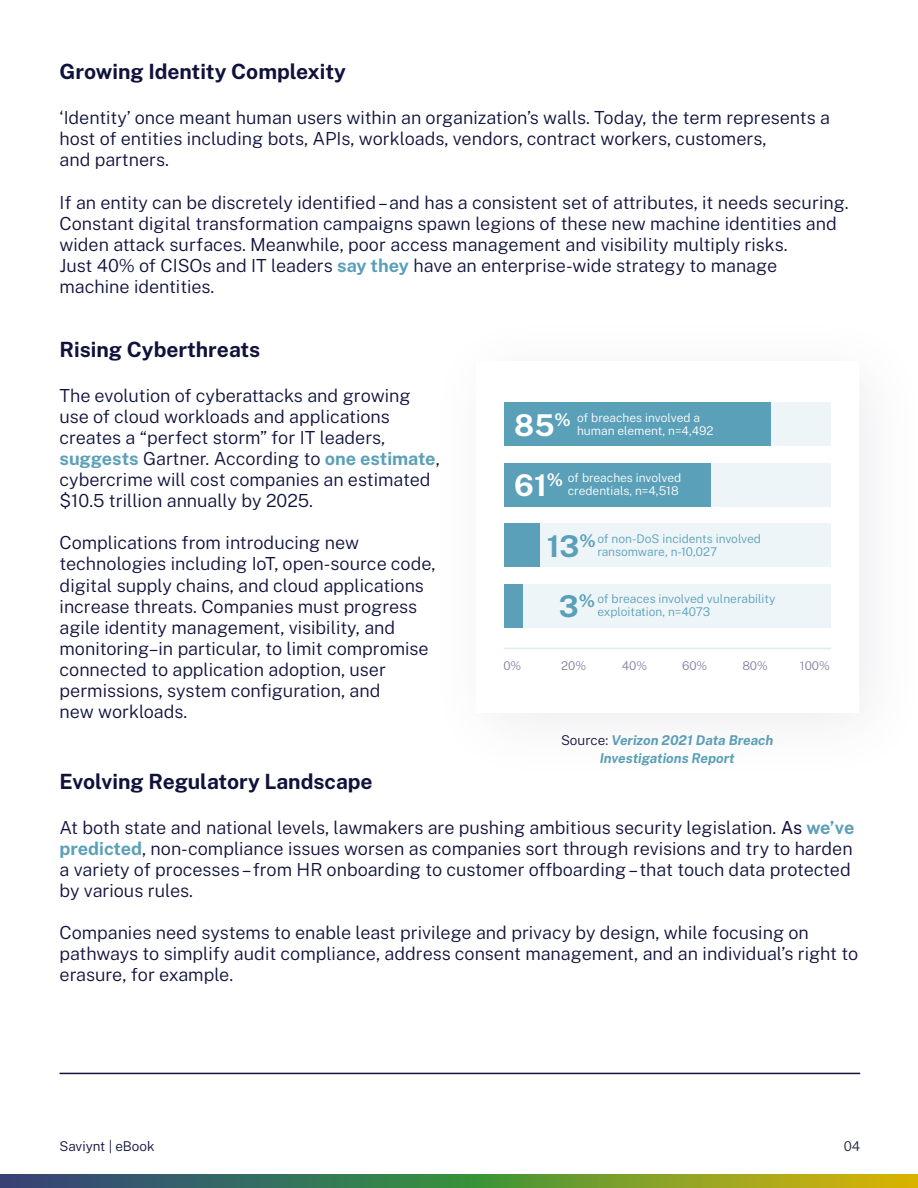
<style>
.page{position:relative;width:918px;height:1188px;background:#fff}
.page>*{position:absolute;margin:0;border:0;box-sizing:border-box;transform-origin:0 0}
.t1{font:700 30px "Public Sans";color:#5aa0b9}
.t2{font:700 30px "Public Sans";color:#fff}
.t3{font:700 21px "Public Sans";color:#10123c}
.t4{font:300 18px/21px "Public Sans";color:#10123c}
.t5{font:italic 700 13.5px/18px "Public Sans";color:#5aa0b9;text-align:center}
.t6{font:300 13.5px "Public Sans";color:#10123c}
.t7{font:300 13.5px "Public Sans";color:#21283e}
.t8{font:300 12px/13.5px "Public Sans";color:#5aa0b9}
.t9{font:300 12px/13.5px "Public Sans";color:#fff}
.t10{font:300 12px "Public Sans";letter-spacing:-.005em;color:#81819f}
.s1{font-weight:700;color:#5aa0b9}
.s2{font-weight:700;font-size:30px}
.s3{font-weight:700;font-size:17.55px}
.s4{font-weight:300;font-style:normal;color:#10123c}
.s5{font-weight:400}
</style>
<div class="page">
<hr style="left:60px;top:1073px;width:800px;height:1px;background:#10123c">
<svg style="left:0;top:1174px;width:918px;height:14px;background:#628641"></svg>
<div style="left:504px;top:524px;width:327px;height:43px;background:#eef5f8"></div>
<div style="left:504px;top:463px;width:327px;height:44px;background:#eef5f8"></div>
<div style="left:504px;top:402px;width:327px;height:44px;background:#eef5f8"></div>
<div style="left:504px;top:402px;width:267px;height:44px;background:#5aa0b9"></div>
<div style="left:504px;top:463px;width:206px;height:44px;background:#5aa0b9"></div>
<div style="left:504px;top:524px;width:36px;height:43px;background:#5aa0b9"></div>
<div style="left:504px;top:584px;width:327px;height:44px;background:#eef5f8"></div>
<hr style="left:504px;top:648px;width:327px;height:1px;background:#deecf1">
<div style="left:504px;top:584px;width:19px;height:44px;background:#5aa0b9"></div>
<p class="t3" style="left:60px;top:56px;width:288px">Growing Identity Complexity</p>
<p class="t4" style="left:60px;top:107px;width:772px">‘Identity’ once meant human users within an organization’s walls. Today, the term represents a host of entities including bots, APIs, workloads, vendors, contract workers, customers,<br>and partners.</p>
<p class="t4" style="left:60px;top:191px;width:791px">If an entity can be discretely identified – and has a consistent set of attributes, it needs securing.<br>Constant digital transformation campaigns spawn legions of these new machine identities and widen attack surfaces. Meanwhile, poor access management and visibility multiply risks.<br>Just 40% of CISOs and IT leaders <span class="s1">say they</span> have an enterprise-wide strategy to manage machine identities.</p>
<p class="t3" style="left:60px;top:334px;width:202px">Rising Cyberthreats</p>
<p class="t4" style="left:60px;top:385px;width:382px">The evolution of cyberattacks and growing use of cloud workloads and applications creates a “perfect storm” for IT leaders, <span class="s1">suggests</span> Gartner. According to <span class="s1">one estimate</span>, cybercrime will cost companies an estimated $10.5 trillion annually by 2025.</p>
<p class="t4" style="left:60px;top:532px;width:378px">Complications from introducing new technologies including IoT, open-source code, digital supply chains, and cloud applications increase threats. Companies must progress agile identity management, visibility, and monitoring–in particular, to limit compromise connected to application adoption, user permissions, system configuration, and<br>new workloads.</p>
<p class="t9" style="left:577px;top:410px;width:138px;text-indent:-63px"><span class="s2">85</span><span class="s3">%</span> of breaches involved a human element, n=4,492</p>
<p class="t9" style="left:568px;top:470px;width:115px">of breaches involved credentials, n=4,518</p>
<p class="t8" style="left:597px;top:531px;width:165px">of non-DoS incidents involved ransomware, n-10,027</p>
<p class="t8" style="left:597px;top:591px;width:180px">of breaces involved vulnerability exploitation, n=4073</p>
<h1 class="t2" style="left:514px;top:463px;width:51px">61<sup>%</sup></h1>
<h1 class="t1" style="left:547px;top:524px;width:51px">13<sup>%</sup></h1>
<h1 class="t1" style="left:559px;top:584px;width:38px">3<sup>%</sup></h1>
<p class="t10" style="left:503px;top:657px;width:19px">0%</p>
<p class="t10" style="left:561px;top:657px;width:26px">20%</p>
<p class="t10" style="left:622px;top:657px;width:27px">40%</p>
<p class="t10" style="left:682px;top:657px;width:27px">60%</p>
<p class="t10" style="left:742px;top:657px;width:27px">80%</p>
<p class="t10" style="left:800px;top:657px;width:31px">100%</p>
<p class="t5" style="left:561px;top:730px;width:214px"><span class="s4">Source:</span> Verizon 2021 Data Breach<br>Investigations Report</p>
<p class="t3" style="left:60px;top:766px;width:315px">Evolving Regulatory Landscape</p>
<p class="t4" style="left:60px;top:817px;width:796px">At both state and national levels, lawmakers are pushing ambitious security legislation. <span class="s5">As</span> <span class="s1">we’ve predicted</span>, non-compliance issues worsen as companies sort through revisions and try to harden a variety of processes – from HR onboarding to customer offboarding – that touch data protected by various rules.</p>
<p class="t4" style="left:60px;top:922px;width:800px">Companies need systems to enable least privilege and privacy by design, while focusing on pathways to simplify audit compliance, address consent management, and an individual’s right to erasure, for example.</p>
<p class="t6" style="left:60px;top:1137px;width:97px">Saviynt | eBook</p>
<p class="t7" style="left:844px;top:1137px;width:18px">04</p>
</div>
